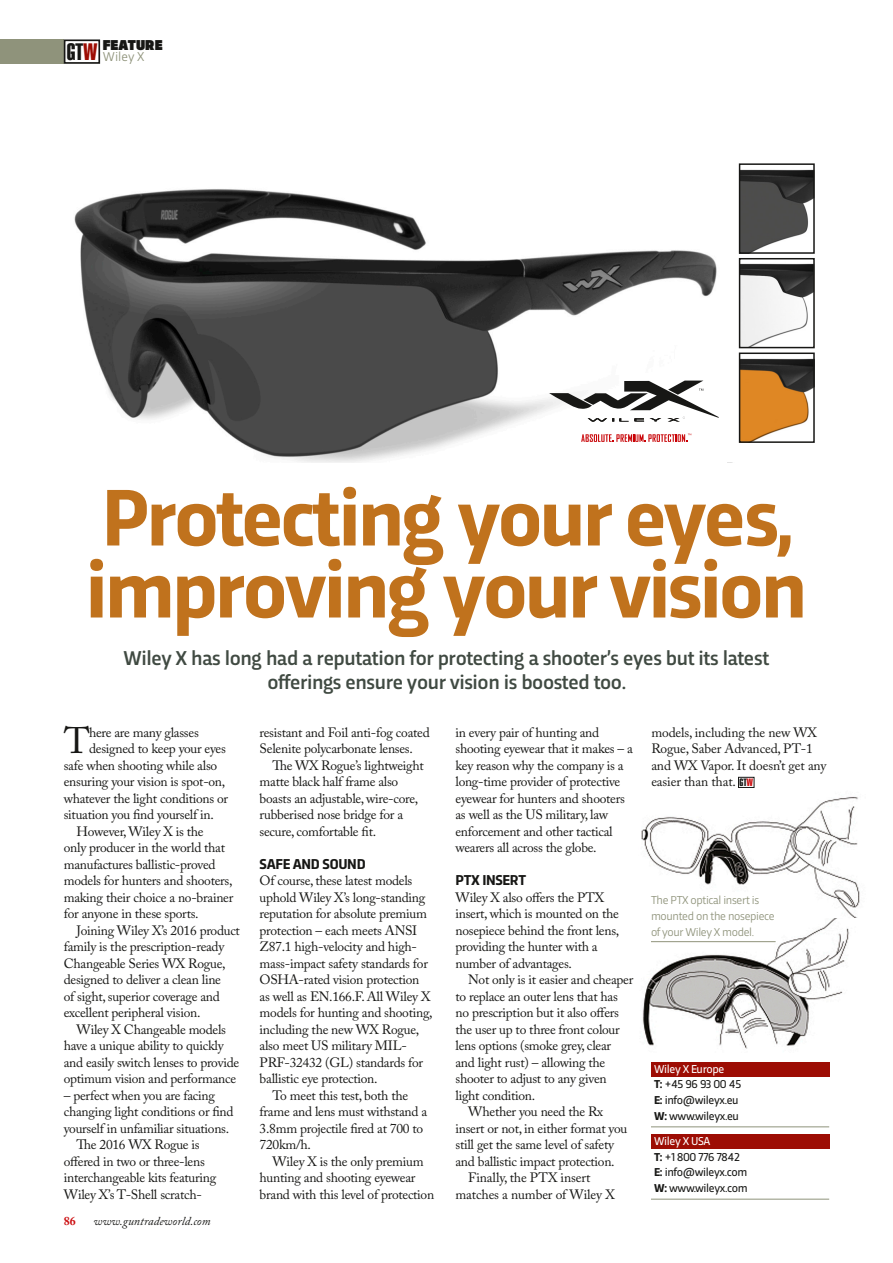
<style>
.page{position:relative;width:893px;height:1263px;background:#fff}
.page>*{position:absolute;margin:0;border:0;box-sizing:border-box;transform-origin:0 0}
.body_text{font:700 84px/72px "Trasandina";letter-spacing:-.035em;color:#c0721d}
.body_text-2{font:36.75px "Adobe Caslon Pro";color:#171715}
.t1{font:23.4px "Helvetica LT Std Extra Comp";color:#171715}
.body_text-3{font:500 21px/24px "Trasandina";letter-spacing:-.02em;color:#404a42;text-align:center}
.body_text-4{font:700 15px "Trasandina";letter-spacing:-.02em;color:#171715}
.t2{font:15px "Trasandina Ultra";color:#171715}
.body_text-5{font:13.5px/16.5px "Adobe Caslon Pro";letter-spacing:-.02em;color:#171715}
.t3{font:13.5px "Trasandina";color:#8f937b}
.t4{font:12px "Trasandina";letter-spacing:-.03em;color:#171715}
.t5{font:12px/15.6px "Trasandina";letter-spacing:-.03em;color:#8f937b}
.t6{font:italic 12px "Adobe Caslon Pro";color:#171715}
.t7{font:12px "Trasandina";letter-spacing:-.03em;color:#fff}
.t8{font:700 12px "Adobe Caslon Pro";color:#cc1012}
.t9{font:10.5px "Helvetica LT Std Extra Comp";color:#171715}
.s1{color:#9d0d04}
.s2{color:#cc1012}
.s3{font-weight:700}
</style>
<div class="page">
<img style="left:642px;top:918px;width:207px;height:131px">
<img style="left:641px;top:776px;width:219px;height:142px">
<img style="left:74px;top:163px;width:701px;height:299px">
<div style="left:0;top:39px;width:64px;height:25px;background:#8f937b"></div>
<div style="left:64px;top:39px;width:36px;height:25px;border:2px solid #171715"></div>
<hr style="left:651px;top:1199px;width:178px;height:1px;background:#8f937b">
<div style="left:651px;top:1134px;width:178px;height:15px;background:#9d0d04"></div>
<div style="left:738px;top:777px;width:16px;height:11px;border:1px solid #171715"></div>
<hr style="left:651px;top:1126px;width:178px;height:1px;background:#8f937b">
<div style="left:651px;top:1062px;width:178px;height:15px;background:#9d0d04"></div>
<svg style="left:581px;top:433px;width:110px;height:9px"></svg>
<svg style="left:549px;top:381px;width:170px;height:41px"></svg>
<img style="left:742px;top:166px;width:70px;height:85px">
<div style="left:739px;top:163px;width:76px;height:91px;border:2px solid #171715"></div>
<div style="left:474px;top:458px;width:253px;height:14px;background:#fff"></div>
<hr style="left:651px;top:941px;width:125px;height:1px;background:#8f937b">
<img style="left:742px;top:261px;width:70px;height:84px">
<div style="left:739px;top:258px;width:76px;height:90px;border:2px solid #171715"></div>
<img style="left:742px;top:355px;width:70px;height:85px">
<div style="left:739px;top:352px;width:76px;height:91px;border:2px solid #171715"></div>
<p class="t1" style="left:67px;top:38px;width:32px">GT<span class="s1">W</span></p>
<p class="t2" style="left:103px;top:34px;width:61px">FEATURE</p>
<p class="t3" style="left:103px;top:46px;width:43px">Wiley X</p>
<p class="body_text" style="left:85px;top:475px;width:723px">Protecting your eyes, improving your vision</p>
<p class="body_text-3" style="left:124px;top:645px;width:647px">Wiley X has long had a reputation for protecting a shooter’s eyes but its latest offerings ensure your vision is boosted too.</p>
<p class="body_text-2" style="left:64px;top:719px;width:27px">T</p>
<p class="body_text-5" style="left:89px;top:724px;width:111px">here are many glasses</p>
<p class="body_text-5" style="left:89px;top:740px;width:138px">designed to keep your eyes</p>
<p class="body_text-5" style="left:64px;top:757px;width:155px">safe when shooting while also</p>
<p class="body_text-5" style="left:64px;top:773px;width:163px">ensuring your vision is spot-on,</p>
<p class="body_text-5" style="left:64px;top:790px;width:166px">whatever the light conditions or</p>
<p class="body_text-5" style="left:64px;top:806px;width:152px">situation you find yourself in.</p>
<p class="body_text-5" style="left:64px;top:823px;width:171px;text-indent:13px">However, Wiley X is the<br>only producer in the world that manufactures ballistic-proved models for hunters and shooters, making their choice a no-brainer for anyone in these sports.</p>
<p class="body_text-5" style="left:64px;top:922px;width:178px;text-indent:13px">Joining Wiley X’s 2016 product family is the prescription-ready<br>Changeable Series WX Rogue, designed to deliver a clean line<br>of sight, superior coverage and excellent peripheral vision.</p>
<p class="body_text-5" style="left:64px;top:1021px;width:177px;text-indent:13px">Wiley X Changeable models have a unique ability to quickly and easily switch lenses to provide optimum vision and performance</p>
<p class="body_text-5" style="left:64px;top:1087px;width:171px">– perfect when you are facing changing light conditions or find yourself in unfamiliar situations.</p>
<p class="body_text-5" style="left:64px;top:1136px;width:154px;text-indent:13px">The 2016 WX Rogue is offered in two or three-lens interchangeable kits featuring<br>Wiley X’s T-Shell scratch-</p>
<p class="t8" style="left:64px;top:1213px;width:13px">86</p>
<p class="t6" style="left:94px;top:1213px;width:118px">www.guntradeworld.com</p>
<p class="body_text-5" style="left:260px;top:724px;width:172px">resistant and Foil anti-fog coated<br>Selenite polycarbonate lenses.</p>
<p class="body_text-5" style="left:260px;top:757px;width:166px;text-indent:13px">The WX Rogue’s lightweight matte black half frame also boasts an adjustable, wire-core, rubberised nose bridge for a secure, comfortable fit.</p>
<p class="body_text-4" style="left:260px;top:852px;width:107px">SAFE AND SOUND</p>
<p class="body_text-5" style="left:260px;top:872px;width:174px">Of course, these latest models uphold Wiley X’s long-standing reputation for absolute premium protection – each meets ANSI<br>Z87.1 high-velocity and high&shy;mass-impact safety standards for<br>OSHA-rated vision protection as well as EN.166.F. All Wiley X models for hunting and shooting, including the new WX Rogue, also meet US military MIL-<br>PRF-32432 (GL) standards for ballistic eye protection.</p>
<p class="body_text-5" style="left:260px;top:1087px;width:169px;text-indent:13px">To meet this test, both the frame and lens must withstand a<br>3.8mm projectile fired at 700 to<br>720km/h.</p>
<p class="body_text-5" style="left:260px;top:1153px;width:176px;text-indent:13px">Wiley X is the only premium hunting and shooting eyewear brand with this level of protection</p>
<p class="body_text-5" style="left:455px;top:724px;width:179px">in every pair of hunting and shooting eyewear that it makes – a key reason why the company is a long-time provider of protective eyewear for hunters and shooters as well as the US military, law enforcement and other tactical wearers all across the globe.</p>
<p class="body_text-4" style="left:455px;top:869px;width:72px">PTX INSERT</p>
<p class="body_text-5" style="left:455px;top:889px;width:165px">Wiley X also offers the PTX insert, which is mounted on the nosepiece behind the front lens, providing the hunter with a number of advantages.</p>
<p class="body_text-5" style="left:455px;top:971px;width:179px;text-indent:13px">Not only is it easier and cheaper to replace an outer lens that has no prescription but it also offers the user up to three front colour lens options (smoke grey, clear and light rust) – allowing the shooter to adjust to any given light condition.</p>
<p class="body_text-5" style="left:455px;top:1103px;width:173px;text-indent:13px">Whether you need the Rx insert or not, in either format you still get the same level of safety and ballistic impact protection.</p>
<p class="body_text-5" style="left:455px;top:1169px;width:161px;text-indent:13px">Finally, the PTX insert matches a number of Wiley X</p>
<p class="body_text-5" style="left:651px;top:724px;width:177px">models, including the new WX<br>Rogue, Saber Advanced, PT-1 and WX Vapor. It doesn’t get any easier than that.</p>
<p class="t9" style="left:739px;top:776px;width:15px">GT<span class="s2">W</span></p>
<p class="t5" style="left:651px;top:892px;width:125px">The PTX optical insert is mounted on the nosepiece of your Wiley X model.</p>
<p class="t7" style="left:654px;top:1060px;width:72px">Wiley X Europe</p>
<p class="t4" style="left:654px;top:1075px;width:89px"><span class="s3">T:</span> +45 96 93 00 45</p>
<p class="t4" style="left:654px;top:1091px;width:86px"><span class="s3">E:</span> info@wileyx.eu</p>
<p class="t4" style="left:654px;top:1106px;width:86px"><span class="s3">W:</span> www.wileyx.eu</p>
<p class="t7" style="left:654px;top:1132px;width:58px">Wiley X USA</p>
<p class="t4" style="left:654px;top:1147px;width:87px"><span class="s3">T:</span> +1 800 776 7842</p>
<p class="t4" style="left:654px;top:1163px;width:95px"><span class="s3">E:</span> info@wileyx.com</p>
<p class="t4" style="left:654px;top:1179px;width:95px"><span class="s3">W:</span> www.wileyx.com</p>
</div>
